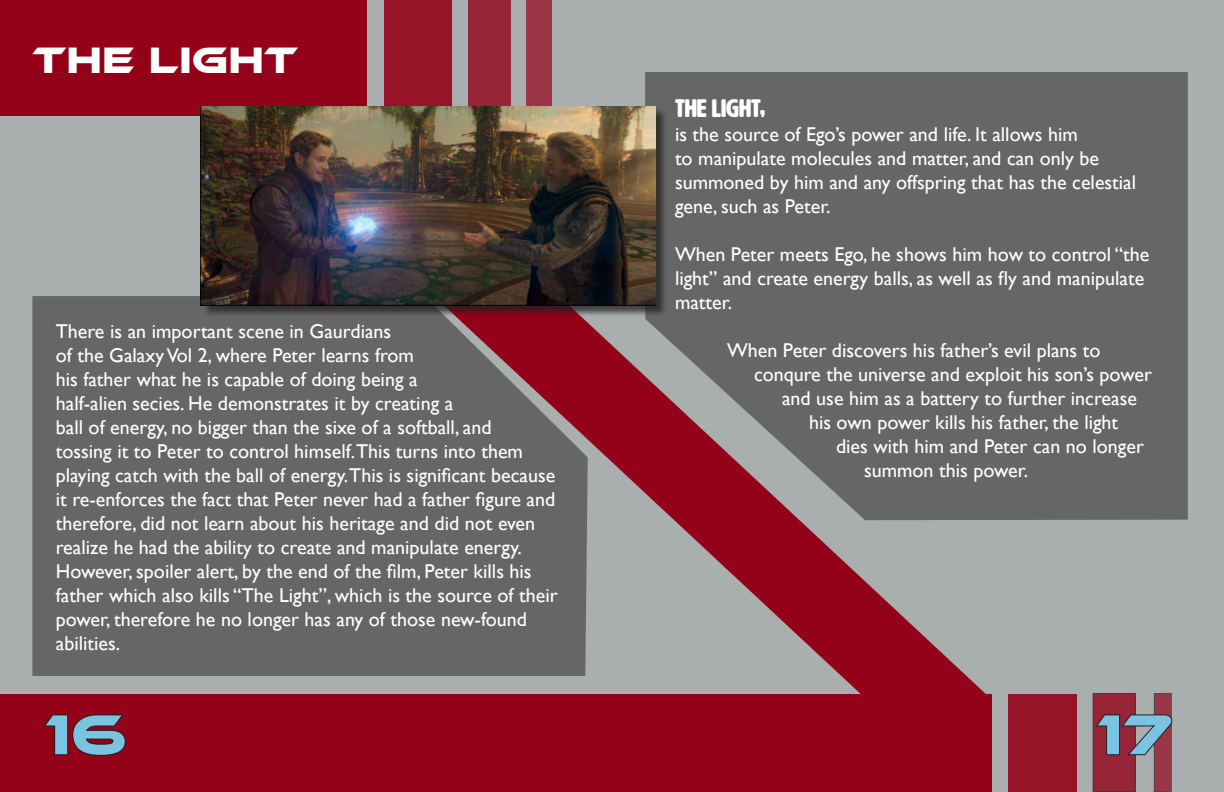
<style>
.page{position:relative;width:1224px;height:792px;background:#a9afaf}
.page>*{position:absolute;margin:0;border:0;box-sizing:border-box;transform-origin:0 0}
.t1{font:58px "Ethnocentric Rg";color:#7ac4e2}
.t2{font:38px "Ethnocentric Rg";color:#fff}
.t3{font:25px "HWT Artz";color:#fff}
.t4{font:20px/24px "Gill Sans";color:#fff}
</style>
<div class="page">
<div style="left:0;top:0;width:367px;height:116px;background:#940219"></div>
<div style="left:384px;top:0;width:67px;height:116px;background:#961328"></div>
<div style="left:468px;top:0;width:43px;height:116px;background:#982437"></div>
<div style="left:526px;top:0;width:25px;height:116px;background:#9a3646"></div>
<svg style="left:451px;top:45px;width:535px;height:649px"></svg>
<div style="left:32px;top:296px;width:556px;height:380px;background:#656665"></div>
<div style="left:0;top:694px;width:992px;height:97px;background:#940219"></div>
<div style="left:1008px;top:694px;width:68px;height:97px;background:#961328"></div>
<div style="left:1093px;top:694px;width:42px;height:98px;background:#982437"></div>
<div style="left:1093px;top:693px;width:43px;height:99px;border:1px solid #231f20"></div>
<div style="left:1154px;top:694px;width:17px;height:98px;background:#9a3646"></div>
<div style="left:1154px;top:693px;width:18px;height:99px;border:1px solid #231f20"></div>
<svg style="left:44px;top:714px;width:82px;height:42px"></svg>
<svg style="left:1096px;top:713px;width:77px;height:44px"></svg>
<svg style="left:645px;top:72px;width:543px;height:448px;background:#6a6565"></svg>
<div style="left:202px;top:108px;width:466px;height:209px;background:#231f20;opacity:.75"></div>
<img style="left:201px;top:106px;width:454px;height:199px">
<p class="t2" style="left:32px;top:37px;width:267px">the Light</p>
<p class="t4" style="left:56px;top:319px;width:503px">There is an important scene in Gaurdians<br>of the Galaxy Vol 2, where Peter learns from<br>his father what he is capable of doing being a<br>half-alien secies. He demonstrates it by creating a<br>ball of energy, no bigger than the sixe of a softball, and<br>tossing it to Peter to control himself.This turns into them playing catch with the ball of energy.This is significant because it re-enforces the fact that Peter never had a father figure and therefore, did not learn about his heritage and did not even realize he had the ability to create and manipulate energy.<br>However, spoiler alert, by the end of the film, Peter kills his father which also kills “The Light”, which is the source of their power, therefore he no longer has any of those new-found abilities.</p>
<p class="t3" style="left:675px;top:95px;width:91px">The Light,</p>
<p class="t4" style="left:675px;top:123px;width:463px">is the source of Ego’s power and life. It allows him<br>to manipulate molecules and matter, and can only be summoned by him and any offspring that has the celestial gene, such as Peter.</p>
<p class="t4" style="left:675px;top:243px;width:476px">When Peter meets Ego, he shows him how to control “the light” and create energy balls, as well as fly and manipulate matter.</p>
<p class="t4" style="left:727px;top:339px;width:375px">When Peter discovers his father’s evil plans to</p>
<p class="t4" style="left:754px;top:363px;width:399px">conqure the universe and exploit his son’s power</p>
<p class="t4" style="left:782px;top:387px;width:356px">and use him as a battery to further increase</p>
<p class="t4" style="left:809px;top:411px;width:311px">his own power kills his father, the light</p>
<p class="t4" style="left:836px;top:435px;width:309px">dies with him and Peter can no longer</p>
<p class="t4" style="left:864px;top:459px;width:166px">summon this power.</p>
<h1 class="t1" style="left:45px;top:699px;width:84px">16</h1>
<h1 class="t1" style="left:1097px;top:699px;width:76px">17</h1>
</div>
